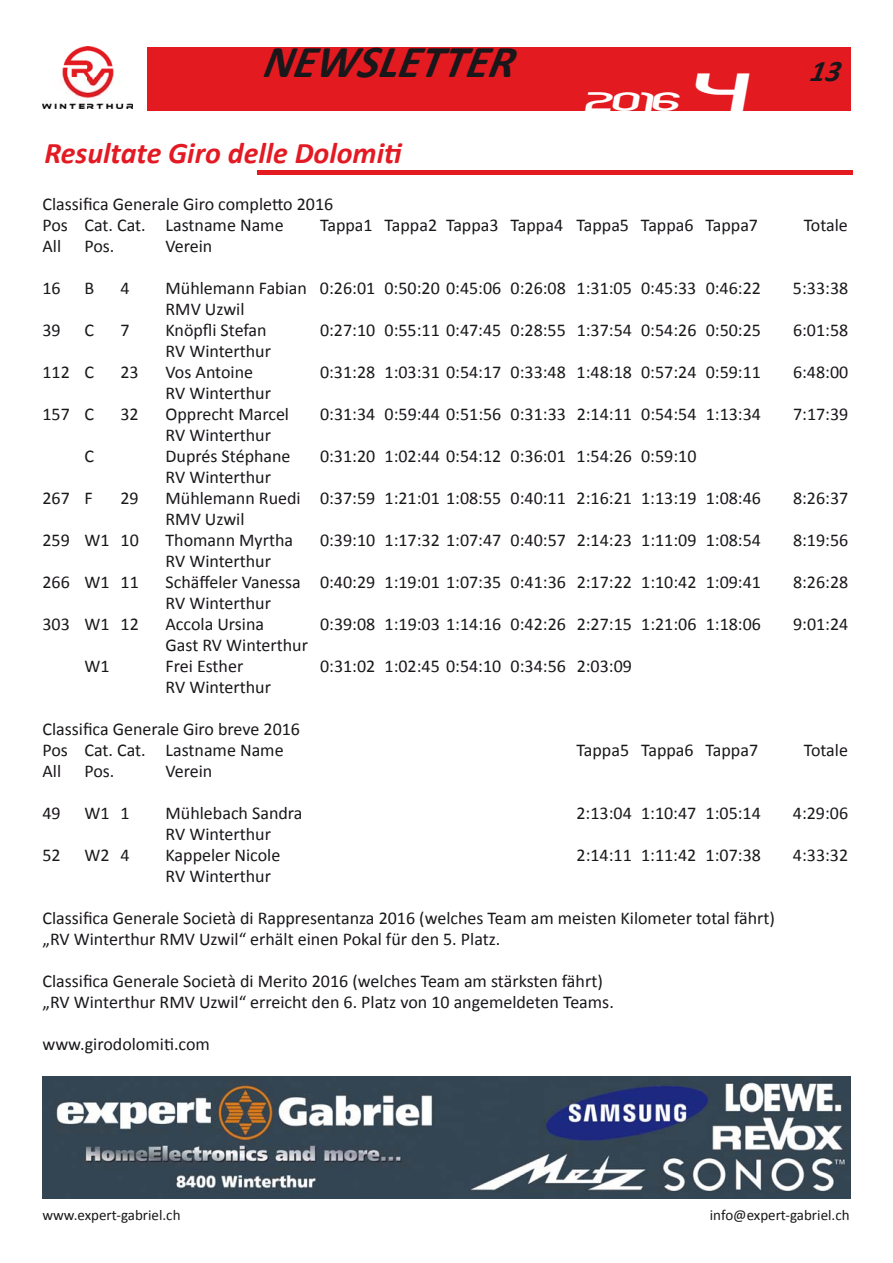
<style>
.page{position:relative;width:893px;height:1263px;background:#fff}
.page>*{position:absolute;margin:0;border:0;box-sizing:border-box;transform-origin:0 0}
.t1{font:italic 700 45.75px "Calibri";color:#1a171b}
.t2{font:italic 700 30px "Calibri";color:#e31a23}
.t3{font:italic 700 30px "Calibri";color:#1a171b}
.t4{font:italic 23.55px "Timeline";color:#fff}
.t5{font:18px/21px "Calibri";color:#1a171b}
.t6{font:15px "Calibri";color:#1a171b}
.s1{font-size:47.1px}
</style>
<div class="page">
<div style="left:147px;top:47px;width:703px;height:64px;background:#e31b21"></div>
<img style="left:42px;top:47px;width:91px;height:62px">
<hr style="left:257px;top:171px;width:595px;height:4px;background:#e31b21">
<img style="left:43px;top:1077px;width:807px;height:121px">
<p class="t1" style="left:262px;top:33px;width:262px">NEWSLETTER</p>
<p class="t2" style="left:44px;top:134px;width:359px">Resultate Giro delle Dolomiti</p>
<p class="t4" style="left:585px;top:92px;width:162px">2016 <span class="s1">4</span></p>
<p class="t3" style="left:809px;top:53px;width:38px">13</p>
<p class="t5" style="left:43px;top:193px;width:292px">Classifica Generale Giro completto 2016<br>Pos Cat. Cat. Lastname Name</p>
<p class="t5" style="left:320px;top:214px;width:440px">Tappa1 Tappa2 Tappa3 Tappa4 Tappa5 Tappa6 Tappa7</p>
<p class="t5" style="left:804px;top:214px;width:46px">Totale</p>
<p class="t5" style="left:43px;top:235px;width:20px">All</p>
<p class="t5" style="left:85px;top:235px;width:32px">Pos.</p>
<p class="t5" style="left:165px;top:235px;width:48px">Verein</p>
<p class="t5" style="left:43px;top:277px;width:20px">16</p>
<p class="t5" style="left:85px;top:277px;width:11px">B</p>
<p class="t5" style="left:121px;top:277px;width:11px">4</p>
<p class="t5" style="left:166px;top:277px;width:597px">Mühlemann Fabian 0:26:01 0:50:20 0:45:06 0:26:08 1:31:05 0:45:33 0:46:22</p>
<p class="t5" style="left:793px;top:277px;width:57px">5:33:38</p>
<p class="t5" style="left:166px;top:298px;width:81px">RMV Uzwil</p>
<p class="t5" style="left:43px;top:319px;width:20px">39</p>
<p class="t5" style="left:85px;top:319px;width:11px">C</p>
<p class="t5" style="left:121px;top:319px;width:11px">7</p>
<p class="t5" style="left:166px;top:319px;width:103px">Knöpfli Stefan</p>
<p class="t5" style="left:320px;top:319px;width:442px">0:27:10 0:55:11 0:47:45 0:28:55 1:37:54 0:54:26 0:50:25</p>
<p class="t5" style="left:793px;top:319px;width:57px">6:01:58</p>
<p class="t5" style="left:166px;top:340px;width:107px">RV Winterthur</p>
<p class="t5" style="left:43px;top:362px;width:53px">112 C</p>
<p class="t5" style="left:121px;top:362px;width:20px">23</p>
<p class="t5" style="left:166px;top:362px;width:89px">Vos Antoine</p>
<p class="t5" style="left:320px;top:362px;width:442px">0:31:28 1:03:31 0:54:17 0:33:48 1:48:18 0:57:24 0:59:11</p>
<p class="t5" style="left:793px;top:362px;width:57px">6:48:00</p>
<p class="t5" style="left:166px;top:383px;width:107px">RV Winterthur</p>
<p class="t5" style="left:43px;top:404px;width:53px">157 C</p>
<p class="t5" style="left:121px;top:404px;width:20px">32</p>
<p class="t5" style="left:166px;top:404px;width:125px">Opprecht Marcel</p>
<p class="t5" style="left:320px;top:404px;width:442px">0:31:34 0:59:44 0:51:56 0:31:33 2:14:11 0:54:54 1:13:34</p>
<p class="t5" style="left:793px;top:404px;width:57px">7:17:39</p>
<p class="t5" style="left:166px;top:425px;width:107px">RV Winterthur</p>
<p class="t5" style="left:85px;top:446px;width:11px">C</p>
<p class="t5" style="left:166px;top:446px;width:127px">Duprés Stéphane</p>
<p class="t5" style="left:320px;top:446px;width:378px">0:31:20 1:02:44 0:54:12 0:36:01 1:54:26 0:59:10</p>
<p class="t5" style="left:166px;top:467px;width:107px">RV Winterthur</p>
<p class="t5" style="left:43px;top:488px;width:52px">267 F</p>
<p class="t5" style="left:121px;top:488px;width:20px">29</p>
<p class="t5" style="left:166px;top:488px;width:597px">Mühlemann Ruedi 0:37:59 1:21:01 1:08:55 0:40:11 2:16:21 1:13:19 1:08:46</p>
<p class="t5" style="left:793px;top:488px;width:57px">8:26:37</p>
<p class="t5" style="left:166px;top:509px;width:81px">RMV Uzwil</p>
<p class="t5" style="left:43px;top:530px;width:98px">259 W1 10</p>
<p class="t5" style="left:166px;top:530px;width:129px">Thomann Myrtha</p>
<p class="t5" style="left:320px;top:530px;width:442px">0:39:10 1:17:32 1:07:47 0:40:57 2:14:23 1:11:09 1:08:54</p>
<p class="t5" style="left:793px;top:530px;width:57px">8:19:56</p>
<p class="t5" style="left:166px;top:551px;width:107px">RV Winterthur</p>
<p class="t5" style="left:43px;top:572px;width:98px">266 W1 11</p>
<p class="t5" style="left:166px;top:572px;width:597px">Schäffeler Vanessa 0:40:29 1:19:01 1:07:35 0:41:36 2:17:22 1:10:42 1:09:41</p>
<p class="t5" style="left:793px;top:572px;width:57px">8:26:28</p>
<p class="t5" style="left:166px;top:593px;width:107px">RV Winterthur</p>
<p class="t5" style="left:43px;top:614px;width:98px">303 W1 12</p>
<p class="t5" style="left:166px;top:614px;width:100px">Accola Ursina</p>
<p class="t5" style="left:320px;top:614px;width:442px">0:39:08 1:19:03 1:14:16 0:42:26 2:27:15 1:21:06 1:18:06</p>
<p class="t5" style="left:793px;top:614px;width:57px">9:01:24</p>
<p class="t5" style="left:166px;top:635px;width:144px">Gast RV Winterthur</p>
<p class="t5" style="left:85px;top:656px;width:27px">W1</p>
<p class="t5" style="left:166px;top:656px;width:79px">Frei Esther</p>
<p class="t5" style="left:320px;top:656px;width:313px">0:31:02 1:02:45 0:54:10 0:34:56 2:03:09</p>
<p class="t5" style="left:166px;top:677px;width:107px">RV Winterthur</p>
<p class="t5" style="left:43px;top:719px;width:259px">Classifica Generale Giro breve 2016<br>Pos Cat. Cat. Lastname Name</p>
<p class="t5" style="left:576px;top:740px;width:183px">Tappa5 Tappa6 Tappa7</p>
<p class="t5" style="left:804px;top:740px;width:46px">Totale</p>
<p class="t5" style="left:43px;top:761px;width:20px">All</p>
<p class="t5" style="left:85px;top:761px;width:32px">Pos.</p>
<p class="t5" style="left:165px;top:761px;width:48px">Verein</p>
<p class="t5" style="left:43px;top:803px;width:20px">49</p>
<p class="t5" style="left:85px;top:803px;width:47px">W1 1</p>
<p class="t5" style="left:166px;top:803px;width:138px">Mühlebach Sandra</p>
<p class="t5" style="left:576px;top:803px;width:186px">2:13:04 1:10:47 1:05:14</p>
<p class="t5" style="left:793px;top:803px;width:57px">4:29:06</p>
<p class="t5" style="left:166px;top:824px;width:107px">RV Winterthur</p>
<p class="t5" style="left:43px;top:845px;width:20px">52</p>
<p class="t5" style="left:85px;top:845px;width:47px">W2 4</p>
<p class="t5" style="left:166px;top:845px;width:116px">Kappeler Nicole</p>
<p class="t5" style="left:577px;top:845px;width:186px">2:14:11 1:11:42 1:07:38</p>
<p class="t5" style="left:793px;top:845px;width:57px">4:33:32</p>
<p class="t5" style="left:166px;top:866px;width:107px">RV Winterthur</p>
<p class="t5" style="left:43px;top:908px;width:734px">Classifica Generale Società di Rappresentanza 2016 (welches Team am meisten Kilometer total fährt) „RV Winterthur RMV Uzwil“ erhält einen Pokal für den 5. Platz.</p>
<p class="t5" style="left:43px;top:971px;width:573px">Classifica Generale Società di Merito 2016 (welches Team am stärksten fährt) „RV Winterthur RMV Uzwil“ erreicht den 6. Platz von 10 angemeldeten Teams.</p>
<p class="t5" style="left:43px;top:1034px;width:169px">www.girodolomiti.com</p>
<p class="t6" style="left:43px;top:1206px;width:140px">www.expert-gabriel.ch</p>
<p class="t6" style="left:710px;top:1206px;width:141px">info@expert-gabriel.ch</p>
</div>
